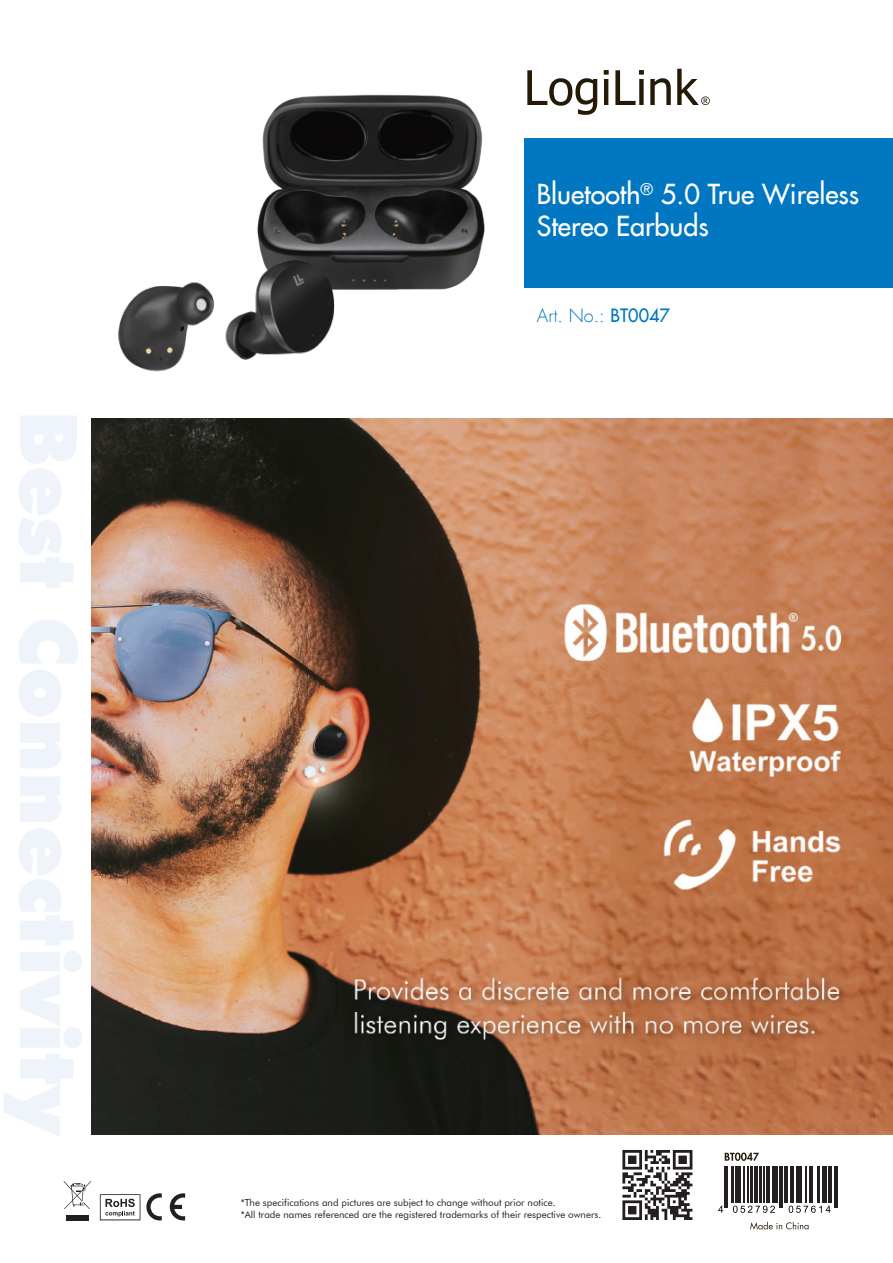
<style>
.page{position:relative;width:893px;height:1263px;background:#fff}
.page>*{position:absolute;margin:0;border:0;box-sizing:border-box;transform-origin:0 0}
.Produktname{font:27px/31.8px "Futura LT";color:#fff}
.t1{font:300 18px "Futura LT";color:#0077c0}
.t2{font:9.75px/11.7px "Futura BT";color:#231f20}
.s1{font-weight:400}
</style>
<div class="page">
<svg style="left:100px;top:1194px;width:40px;height:26px"></svg>
<svg style="left:64px;top:1181px;width:27px;height:28px"></svg>
<div style="left:66px;top:1215px;width:23px;height:5px;background:#231f20"></div>
<svg style="left:146px;top:1193px;width:16px;height:27px"></svg>
<svg style="left:170px;top:1193px;width:15px;height:27px"></svg>
<div style="left:524px;top:138px;width:369px;height:150px;background:#0077c0"></div>
<svg style="left:527px;top:69px;width:183px;height:46px"></svg>
<img style="left:91px;top:419px;width:802px;height:716px">
<img style="left:257px;top:94px;width:228px;height:196px">
<img style="left:118px;top:253px;width:224px;height:119px">
<svg style="left:622px;top:1150px;width:70px;height:70px"></svg>
<svg style="left:725px;top:1152px;width:34px;height:9px"></svg>
<svg style="left:750px;top:1222px;width:58px;height:7px"></svg>
<hr style="left:724px;top:1166px;width:1px;height:41px;background:#231f20">
<hr style="left:727px;top:1166px;width:1px;height:41px;background:#231f20">
<hr style="left:731px;top:1166px;width:3px;height:37px;background:#231f20">
<hr style="left:735px;top:1166px;width:1px;height:37px;background:#231f20">
<hr style="left:737px;top:1166px;width:4px;height:37px;background:#231f20">
<hr style="left:743px;top:1166px;width:1px;height:37px;background:#231f20">
<hr style="left:747px;top:1166px;width:1px;height:37px;background:#231f20">
<hr style="left:751px;top:1166px;width:2px;height:37px;background:#231f20">
<hr style="left:754px;top:1166px;width:4px;height:37px;background:#231f20">
<hr style="left:759px;top:1166px;width:2px;height:37px;background:#231f20">
<hr style="left:764px;top:1166px;width:1px;height:37px;background:#231f20">
<hr style="left:766px;top:1166px;width:4px;height:37px;background:#231f20">
<hr style="left:772px;top:1166px;width:2px;height:37px;background:#231f20">
<hr style="left:776px;top:1166px;width:2px;height:37px;background:#231f20">
<hr style="left:779px;top:1166px;width:1px;height:41px;background:#231f20">
<hr style="left:782px;top:1166px;width:1px;height:41px;background:#231f20">
<hr style="left:784px;top:1166px;width:3px;height:37px;background:#231f20">
<hr style="left:790px;top:1166px;width:1px;height:37px;background:#231f20">
<hr style="left:792px;top:1166px;width:1px;height:37px;background:#231f20">
<hr style="left:796px;top:1166px;width:3px;height:37px;background:#231f20">
<hr style="left:801px;top:1166px;width:1px;height:37px;background:#231f20">
<hr style="left:806px;top:1166px;width:1px;height:37px;background:#231f20">
<hr style="left:809px;top:1166px;width:1px;height:37px;background:#231f20">
<hr style="left:812px;top:1166px;width:1px;height:37px;background:#231f20">
<hr style="left:817px;top:1166px;width:3px;height:37px;background:#231f20">
<hr style="left:822px;top:1166px;width:3px;height:37px;background:#231f20">
<hr style="left:826px;top:1166px;width:1px;height:37px;background:#231f20">
<hr style="left:828px;top:1166px;width:4px;height:37px;background:#231f20">
<hr style="left:834px;top:1166px;width:1px;height:41px;background:#231f20">
<hr style="left:837px;top:1166px;width:1px;height:41px;background:#231f20">
<svg style="left:718px;top:1206px;width:5px;height:7px"></svg>
<svg style="left:733px;top:1205px;width:42px;height:8px"></svg>
<svg style="left:789px;top:1205px;width:42px;height:8px"></svg>
<p class="Produktname" style="left:537px;top:178px;width:324px">Bluetooth<sup>®</sup> 5.0 True Wireless<br>Stereo Earbuds</p>
<p class="t1" style="left:537px;top:305px;width:135px">Art. No.: <span class="s1">BT0047</span></p>
<p class="t2" style="left:241px;top:1196px;width:362px">*The specifications and pictures are subject to change without prior notice.<br>*All trade names referenced are the registered trademarks of their respective owners.</p>
</div>
